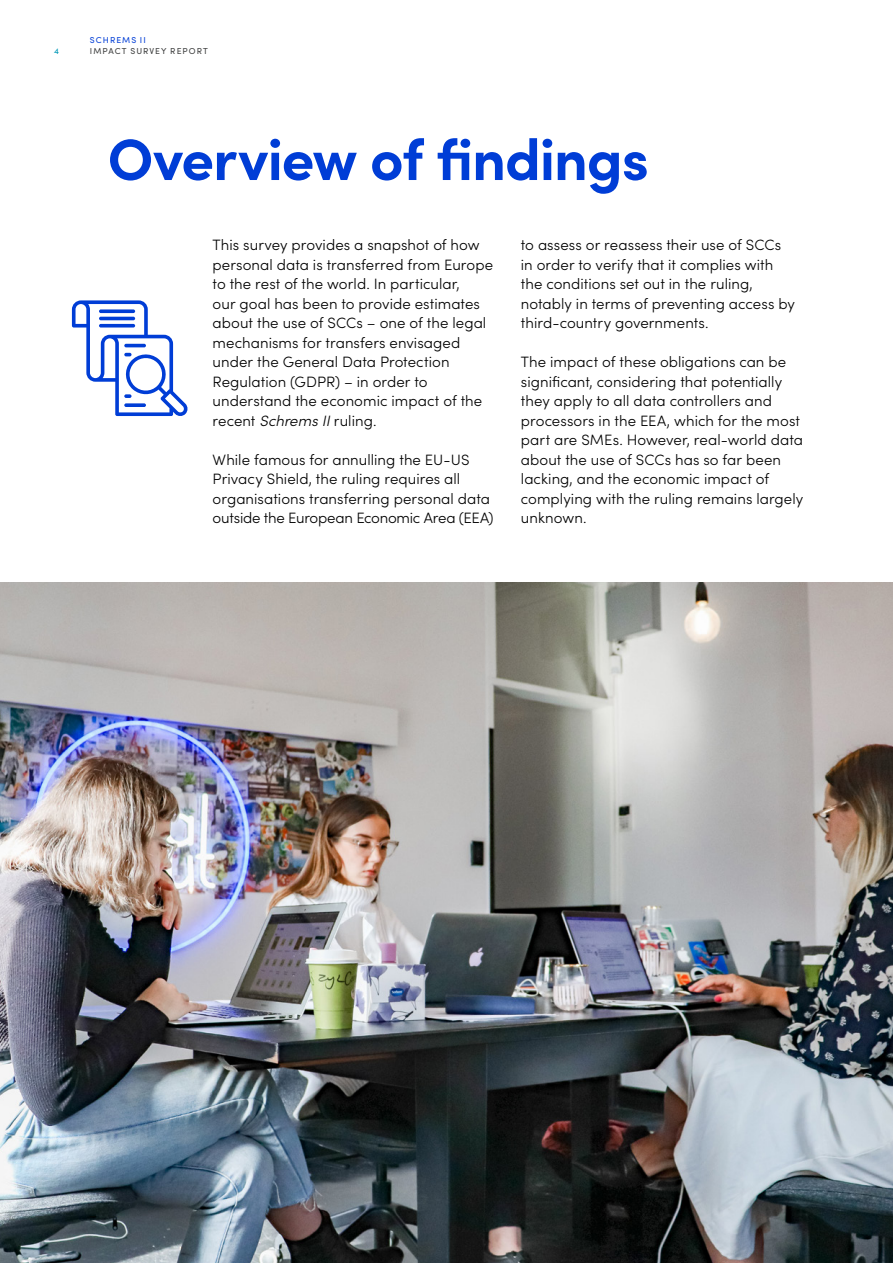
<style>
.page{position:relative;width:893px;height:1263px;background:#fff}
.page>*{position:absolute;margin:0;border:0;box-sizing:border-box;transform-origin:0 0}
.t1{font:700 58.5px "Sofia Pro";letter-spacing:-.02em;color:#003dd6}
.t2{font:300 15px/19.5px "Sofia Pro";letter-spacing:.005em;color:#000}
.t3{font:8.7px "Sofia Pro";letter-spacing:.12em;color:#3c3d3d}
.t4{font:8.7px "Sofia Pro";letter-spacing:.12em;color:#003dd6}
.t5{font:8.7px "Sofia Pro";color:#0098b7}
.s1{font-style:italic}
</style>
<div class="page">
<img style="left:0;top:583px;width:893px;height:680px">
<svg style="left:72px;top:300px;width:116px;height:116px"></svg>
<p class="t5" style="left:54px;top:45px;width:6px">4</p>
<p class="t4" style="left:90px;top:33px;width:57px">SCHREMS II</p>
<p class="t3" style="left:90px;top:45px;width:119px">IMPACT SURVEY REPORT</p>
<h1 class="t1" style="left:108px;top:114px;width:543px">Overview of findings</h1>
<p class="t2" style="left:213px;top:234px;width:282px">This survey provides a snapshot of how personal data is transferred from Europe to the rest of the world. In particular,<br>our goal has been to provide estimates about the use of SCCs – one of the legal mechanisms for transfers envisaged under the General Data Protection Regulation (GDPR) – in order to understand the economic impact of the recent <span class="s1">Schrems II</span> ruling.</p>
<p class="t2" style="left:213px;top:449px;width:282px">While famous for annulling the EU-US Privacy Shield, the ruling requires all organisations transferring personal data outside the European Economic Area (EEA)</p>
<p class="t2" style="left:521px;top:234px;width:275px">to assess or reassess their use of SCCs in order to verify that it complies with the conditions set out in the ruling, notably in terms of preventing access by third-country governments.</p>
<p class="t2" style="left:521px;top:351px;width:284px">The impact of these obligations can be significant, considering that potentially they apply to all data controllers and processors in the EEA, which for the most part are SMEs. However, real-world data about the use of SCCs has so far been lacking, and the economic impact of complying with the ruling remains largely unknown.</p>
</div>
